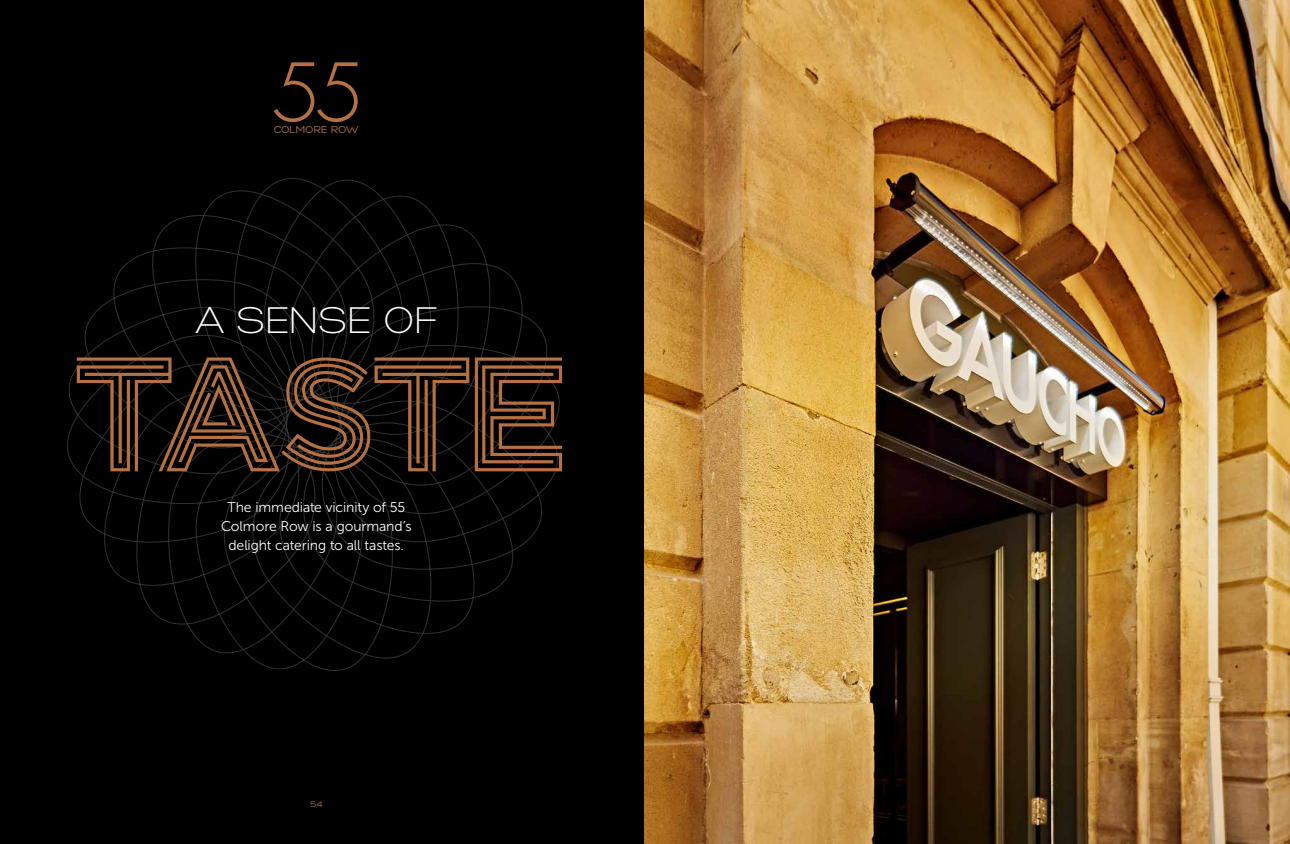
<style>
.page{position:relative;width:1290px;height:844px;background:#fff}
.page>*{position:absolute;margin:0;border:0;box-sizing:border-box;transform-origin:0 0}
.t1{font:113.75px "LABYRINTHUS";letter-spacing:-.03em;color:#b67142}
.t2{font:300 83.74px "Semplicita";color:#b67142}
.t3{font:36.75px "Gabriel Sans Light";letter-spacing:-.005em;color:#fff}
.t4{font:14px/19.2px "Museo Sans 300";letter-spacing:-.01em;color:#fff;text-align:center}
.t5{font:9.8px "Gabriel Sans Normal";letter-spacing:-.01em;color:#b67142}
.t6{font:7.88px "Gabriel Sans Normal";color:#b67142}
</style>
<div class="page">
<div style="left:0;top:0;width:645px;height:843px;background:#000"></div>
<svg style="left:67px;top:178px;width:493px;height:493px"></svg>
<img style="left:645px;top:0;width:645px;height:843px">
<h2 class="t2" style="left:272px;top:40px;width:90px">55</h2>
<p class="t5" style="left:274px;top:124px;width:87px">COLMORE ROW</p>
<h3 class="t3" style="left:195px;top:299px;width:244px">A SENSE OF</h3>
<h1 class="t1" style="left:77px;top:337px;width:493px">TASTE</h1>
<p class="t4" style="left:221px;top:497px;width:192px">The immediate vicinity of 55<br>Colmore Row is a gourmand’s delight catering to all tastes.</p>
<p class="t6" style="left:310px;top:799px;width:14px">54</p>
</div>
